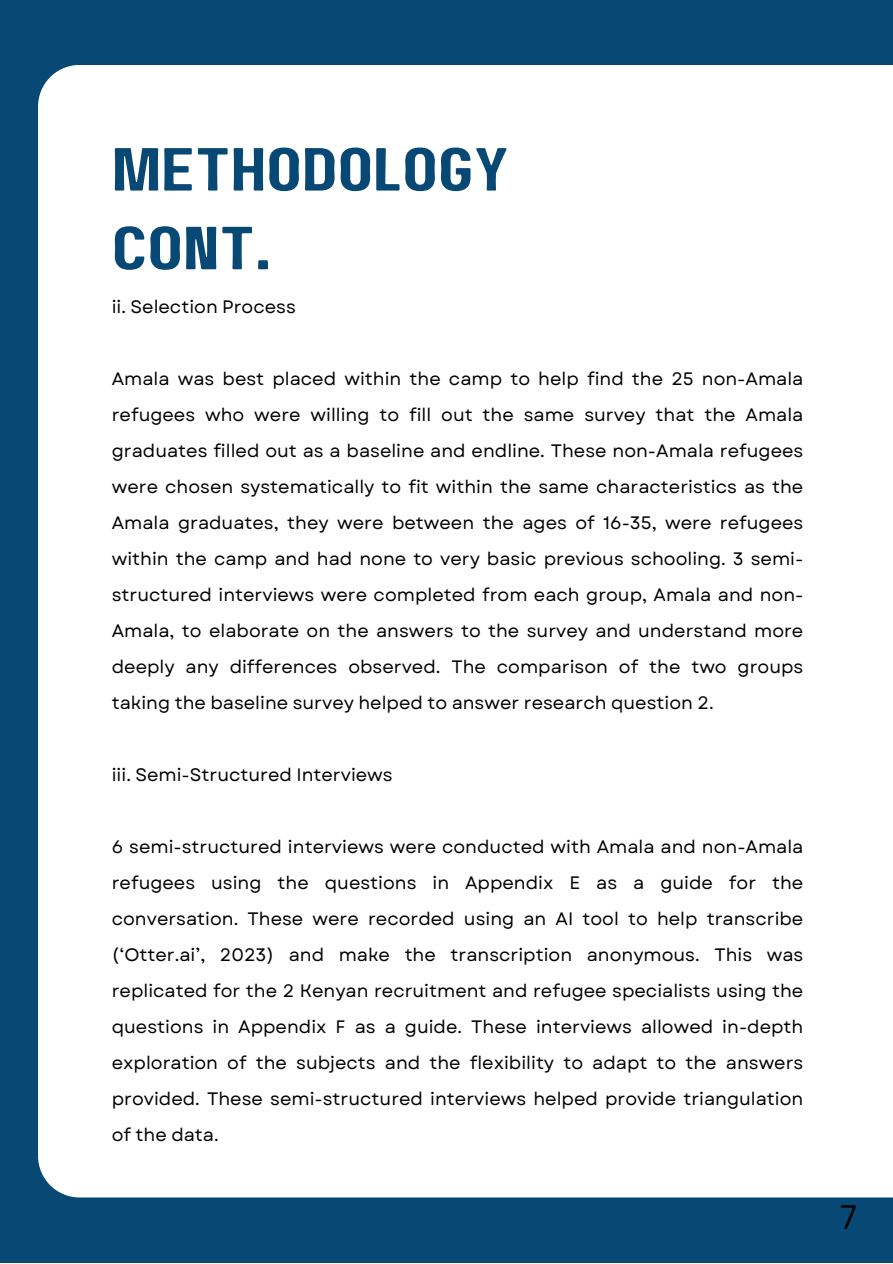
<style>
.page{position:relative;width:893px;height:1264px;background:#fff}
.page>*{position:absolute;margin:0;border:0;box-sizing:border-box;transform-origin:0 0}
.t1{font:60.6px/78.8px "Paalalabas Display Wide BETA";color:#074974}
.t2{font:33px "Canva Sans";color:#000}
.t3{font:18px/36px "Garet";color:#000;text-align:justify}
</style>
<div class="page">
<div style="left:0;top:0;width:892px;height:1262px;background:#074974"></div>
<div style="left:38px;top:65px;width:854px;height:1132px;background:#fff"></div>
<p class="t1" style="left:112px;top:134px;width:399px">METHODOLOGY<br>CONT.</p>
<p class="t3" style="left:112px;top:289px;width:186px">ii. Selection Process</p>
<p class="t3" style="left:112px;top:361px;width:693px">Amala was best placed within the camp to help find the 25 non-Amala refugees who were willing to fill out the same survey that the Amala graduates filled out as a baseline and endline. These non-Amala refugees were chosen systematically to fit within the same characteristics as the Amala graduates, they were between the ages of 16-35, were refugees within the camp and had none to very basic previous schooling. 3 semi&shy;structured interviews were completed from each group, Amala and non-Amala, to elaborate on the answers to the survey and understand more deeply any differences observed. The comparison of the two groups taking the baseline survey helped to answer research question 2.</p>
<p class="t3" style="left:112px;top:757px;width:282px">iii. Semi-Structured Interviews</p>
<p class="t3" style="left:112px;top:829px;width:693px">6 semi-structured interviews were conducted with Amala and non-Amala refugees using the questions in Appendix E as a guide for the conversation. These were recorded using an AI tool to help transcribe (‘Otter.ai’, 2023) and make the transcription anonymous. This was replicated for the 2 Kenyan recruitment and refugee specialists using the questions in Appendix F as a guide. These interviews allowed in-depth exploration of the subjects and the flexibility to adapt to the answers provided. These semi-structured interviews helped provide triangulation of the data.</p>
<p class="t2" style="left:840px;top:1193px;width:18px">7</p>
</div>
